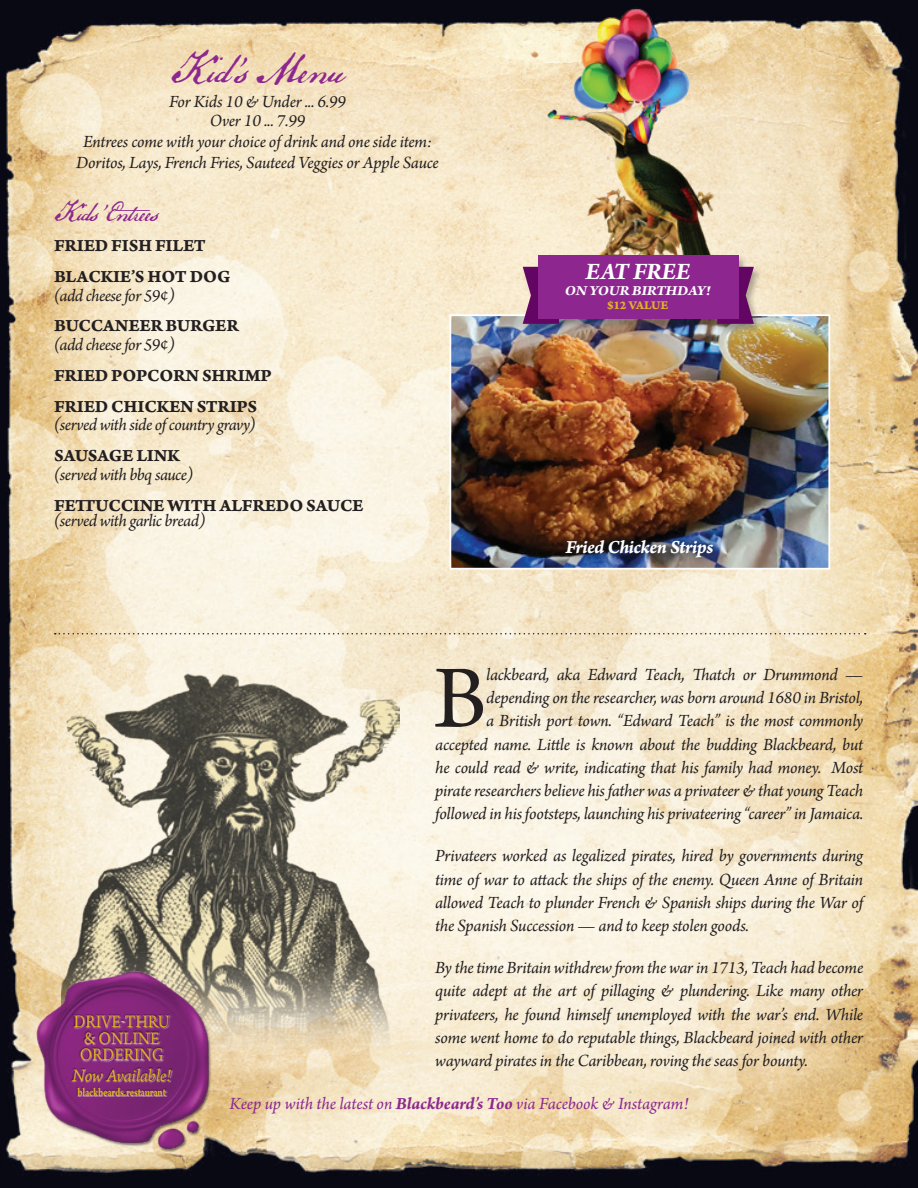
<style>
.page{position:relative;width:918px;height:1188px;background:#fff}
.page>*{position:absolute;margin:0;border:0;box-sizing:border-box;transform-origin:0 0}
.t1{font:93.3px "Arno Pro";color:#231f20}
.t2{font:42px "P22 Declaration Script";color:#8d278f}
.t3{font:27px "P22 Declaration Script";letter-spacing:-.025em;color:#8d278f}
.t4{font:italic 700 25.05px "Arno Pro";letter-spacing:-.01em;color:#fff}
.t5{font:19.5px "Arno Pro Bold Italic Caption";letter-spacing:-.025em;color:#fff}
.t6{font:18.6px/16.4px "Arno Pro";color:#e2b428;text-align:center;scale:.9 1}
.t7{font:italic 18.6px "Arno Pro";letter-spacing:-.02em;color:#e2b428}
.t8{font:italic 18px/23.2px "Arno Pro";letter-spacing:-.015em;color:#231f20;text-align:justify}
.t9{font:18px/30.8px "Arno Pro Bold Caption";letter-spacing:-.015em;color:#231f20}
.t10{font:italic 18px "Arno Pro";letter-spacing:-.005em;color:#8d278f}
.t11{font:italic 700 14.55px "Arno Pro";letter-spacing:-.015em;color:#fff;scale:1.1 1}
.t12{font:700 12.9px "Arno Pro";letter-spacing:-.015em;color:#e2b428;scale:.77 1}
.t13{font:12.45px "Arno Pro Bold Caption";letter-spacing:-.025em;color:#e2b428}
.s1{font-style:normal}
.s2{font-weight:700}
</style>
<div class="page">
<img style="left:0;top:0;width:918px;height:1188px">
<img style="left:61px;top:673px;width:338px;height:376px">
<svg style="left:55px;top:633px;width:811px;height:1px"></svg>
<img style="left:452px;top:317px;width:375px;height:250px">
<div style="left:449px;top:314px;width:381px;height:256px;border:2px solid #fff"></div>
<img style="left:536px;top:0;width:207px;height:253px">
<div style="left:521px;top:253px;width:242px;height:81px;background:#231f20;opacity:.33"></div>
<svg style="left:523px;top:267px;width:36px;height:57px"></svg>
<svg style="left:718px;top:267px;width:36px;height:57px"></svg>
<div style="left:538px;top:256px;width:201px;height:63px;background:#8d278f"></div>
<img style="left:557px;top:531px;width:165px;height:36px">
<img style="left:31px;top:970px;width:186px;height:180px">
<div style="left:71px;top:1015px;width:102px;height:81px;background:#231f20;opacity:.75"></div>
<h2 class="t2" style="left:171px;top:44px;width:176px">Kid’s Menu</h2>
<p class="t8" style="left:76px;top:92px;width:364px;line-height:20.5px;text-align:center">For Kids 10 &amp; Under ... 6.99<br>Over 10 ... 7.99<br>Entrees come with your choice of drink and one side item:<br>Doritos, Lays, French Fries, Sauteed Veggies or Apple Sauce</p>
<h3 class="t3" style="left:54px;top:195px;width:111px">Kids’ Entrees</h3>
<p class="t9" style="left:54px;top:231px;width:178px">FRIED FISH FILET<br>BLACKIE’S HOT DOG</p>
<p class="t8" style="left:54px;top:285px;width:123px">(add cheese for 59<span class="s1">¢</span>)</p>
<p class="t9" style="left:54px;top:311px;width:186px">BUCCANEER BURGER</p>
<p class="t8" style="left:54px;top:334px;width:123px">(add cheese for 59<span class="s1">¢</span>)</p>
<p class="t9" style="left:54px;top:361px;width:219px">FRIED POPCORN SHRIMP<br>FRIED CHICKEN STRIPS</p>
<p class="t8" style="left:54px;top:414px;width:203px">(served with side of country gravy)</p>
<p class="t9" style="left:54px;top:441px;width:127px">SAUSAGE LINK</p>
<p class="t8" style="left:54px;top:464px;width:141px">(served with bbq sauce)</p>
<p class="t9" style="left:54px;top:491px;width:311px">FETTUCCINE WITH ALFREDO SAUCE</p>
<p class="t8" style="left:54px;top:510px;width:153px">(served with garlic bread)</p>
<h3 class="t4" style="left:585px;top:257px;width:106px">EAT FREE</h3>
<p class="t11" style="left:565px;top:282px;width:134px">ON YOUR BIRTHDAY!</p>
<p class="t13" style="left:607px;top:298px;width:63px">$12 VALUE</p>
<p class="t5" style="left:565px;top:535px;width:149px">Fried Chicken Strips</p>
<p class="t6" style="left:74px;top:1015px;width:108px">DRIVE-THRU &amp; ONLINE<br>ORDERING</p>
<p class="t7" style="left:72px;top:1065px;width:101px">Now Available!</p>
<p class="t12" style="left:77px;top:1084px;width:116px">blackbeards.restaurant</p>
<p class="t8" style="left:435px;top:664px;width:430px;text-align:right">lackbeard, aka Edward Teach, Thatch or Drummond — depending on the researcher, was born around 1680 in Bristol,<br>a British port town. “Edward Teach” is the most commonly accepted name. Little is known about the budding Blackbeard, but he could read &amp; write, indicating that his family had money. Most pirate researchers believe his father was a privateer &amp; that young Teach followed in his footsteps, launching his privateering “career” in Jamaica.</p>
<p class="t8" style="left:435px;top:845px;width:429px">Privateers worked as legalized pirates, hired by governments during time of war to attack the ships of the enemy. Queen Anne of Britain allowed Teach to plunder French &amp; Spanish ships during the War of the Spanish Succession — and to keep stolen goods.</p>
<p class="t8" style="left:435px;top:957px;width:430px">By the time Britain withdrew from the war in 1713, Teach had become quite adept at the art of pillaging &amp; plundering. Like many other privateers, he found himself unemployed with the war’s end. While some went home to do reputable things, Blackbeard joined with other wayward pirates in the Caribbean, roving the seas for bounty.</p>
<p class="t10" style="left:230px;top:1094px;width:460px">Keep up with the latest on <span class="s2">Blackbeard’s Too</span> via Facebook &amp; Instagram!</p>
<h1 class="t1" style="left:434px;top:645px;width:55px">B</h1>
</div>
